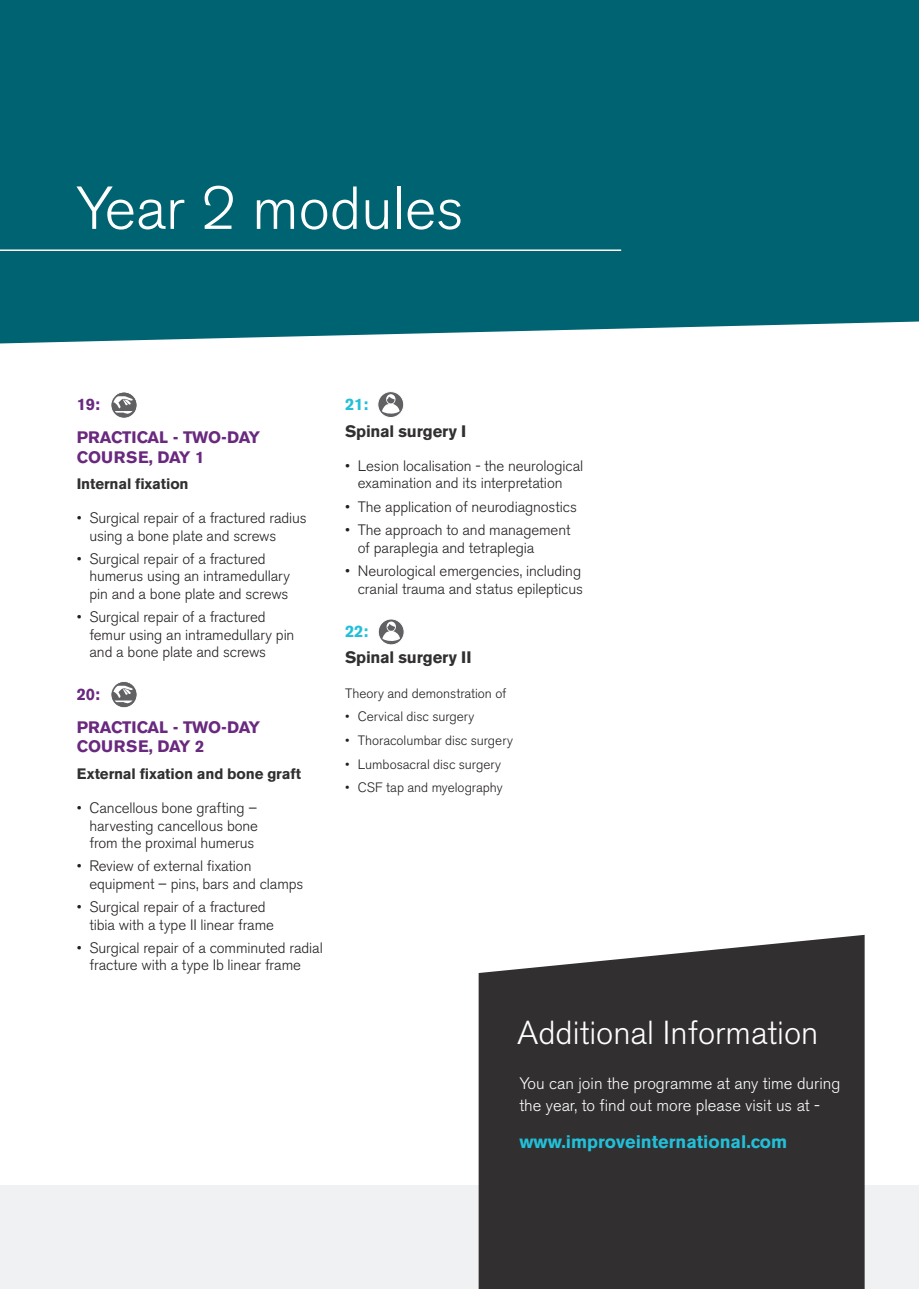
<style>
.page{position:relative;width:919px;height:1289px;background:#fff}
.page>*{position:absolute;margin:0;border:0;box-sizing:border-box;transform-origin:0 0}
.HEADING_2{font:300 60px "Akzidenz Grotesk BE";color:#fff}
.t1{font:300 33px "Akzidenz Grotesk BE";color:#fff}
.t2{font:700 18px "Akzidenz Grotesk BE";color:#23bfd8}
.t3{font:300 16.5px/22.5px "Akzidenz Grotesk BE";color:#fff}
.COURSE_MODULES_TITLE{font:700 16.5px/19.8px "Akzidenz Grotesk BE";color:#69297e}
.MODULE_SPECIFIC_TITL{font:700 16.5px "Akzidenz Grotesk BE";letter-spacing:-.01em;color:#312f30}
.COURSE_MODULES_TITLE-2{font:700 16.5px "Akzidenz Grotesk BE";color:#23bfd8}
.t4{font:300 15px/17.2px "Akzidenz Grotesk BE";letter-spacing:-.005em;color:#231f20}
.MODULE_SPECIFIC_TITL-2{font:700 15px "Akzidenz Grotesk BE";letter-spacing:-.01em;color:#312f30}
.BULLET_LIST_-_MODULE{font:300 13.5px "Akzidenz Grotesk BE";color:#231f20}
</style>
<div class="page">
<div style="left:0;top:1185px;width:918px;height:103px;background:#f0f1f2"></div>
<div style="left:0;top:0;width:918px;height:343px;background:#006372"></div>
<hr style="left:0;top:249px;width:621px;height:2px;background:#fff">
<div style="left:478px;top:935px;width:386px;height:353px;background:#312f30"></div>
<svg style="left:378px;top:391px;width:25px;height:26px"></svg>
<div style="left:377px;top:391px;width:27px;height:27px;border:1px solid #fff;border-radius:50%"></div>
<svg style="left:382px;top:394px;width:17px;height:21px"></svg>
<svg style="left:378px;top:619px;width:26px;height:26px"></svg>
<div style="left:378px;top:618px;width:26px;height:27px;border:1px solid #fff;border-radius:50%"></div>
<svg style="left:382px;top:621px;width:18px;height:21px"></svg>
<svg style="left:111px;top:392px;width:26px;height:26px"></svg>
<div style="left:111px;top:391px;width:26px;height:27px;border:1px solid #fff;border-radius:50%"></div>
<svg style="left:111px;top:396px;width:22px;height:20px"></svg>
<div style="left:111px;top:392px;width:25px;height:25px;border:2px solid #616164;border-radius:50%"></div>
<div style="left:111px;top:681px;width:26px;height:27px;border:1px solid #fff;border-radius:50%"></div>
<svg style="left:112px;top:685px;width:21px;height:20px"></svg>
<div style="left:111px;top:682px;width:25px;height:25px;border:2px solid #616164;border-radius:50%"></div>
<p class="HEADING_2" style="left:76px;top:174px;width:389px">Year 2 modules</p>
<p class="COURSE_MODULES_TITLE" style="left:77px;top:394px;width:25px">19:</p>
<p class="COURSE_MODULES_TITLE" style="left:77px;top:427px;width:185px">PRACTICAL - TWO-DAY<br>COURSE, DAY 1</p>
<p class="MODULE_SPECIFIC_TITL-2" style="left:77px;top:475px;width:113px">Internal fixation</p>
<p class="t4" style="left:89px;top:510px;width:219px;text-indent:-13px">• Surgical repair of a fractured radius using a bone plate and screws</p>
<p class="t4" style="left:89px;top:550px;width:202px;text-indent:-13px">• Surgical repair of a fractured humerus using an intramedullary pin and a bone plate and screws</p>
<p class="t4" style="left:89px;top:609px;width:206px;text-indent:-13px">• Surgical repair of a fractured femur using an intramedullary pin and a bone plate and screws</p>
<p class="COURSE_MODULES_TITLE" style="left:77px;top:684px;width:25px">20:</p>
<p class="COURSE_MODULES_TITLE" style="left:77px;top:717px;width:185px">PRACTICAL - TWO-DAY<br>COURSE, DAY 2</p>
<p class="MODULE_SPECIFIC_TITL-2" style="left:77px;top:765px;width:226px">External fixation and bone graft</p>
<p class="t4" style="left:89px;top:799px;width:170px;text-align:justify;text-indent:-13px">• Cancellous bone grafting – harvesting cancellous bone from the proximal humerus</p>
<p class="t4" style="left:89px;top:857px;width:215px;text-indent:-13px">• Review of external fixation equipment – pins, bars and clamps</p>
<p class="t4" style="left:89px;top:898px;width:186px;text-indent:-13px">• Surgical repair of a fractured tibia with a type II linear frame</p>
<p class="t4" style="left:77px;top:939px;width:248px;text-align:center">• Surgical repair of a comminuted radial fracture with a type Ib linear frame</p>
<p class="COURSE_MODULES_TITLE-2" style="left:345px;top:395px;width:25px">21:</p>
<p class="MODULE_SPECIFIC_TITL" style="left:345px;top:421px;width:123px">Spinal surgery I</p>
<p class="t4" style="left:345px;top:457px;width:240px;text-align:center">• Lesion localisation - the neurological examination and its interpretation</p>
<p class="t4" style="left:345px;top:498px;width:233px">• The application of neurodiagnostics</p>
<p class="t4" style="left:358px;top:522px;width:214px;text-indent:-13px">• The approach to and management of paraplegia and tetraplegia</p>
<p class="t4" style="left:345px;top:563px;width:239px;text-align:right">• Neurological emergencies, including cranial trauma and status epilepticus</p>
<p class="COURSE_MODULES_TITLE-2" style="left:345px;top:621px;width:25px">22:</p>
<p class="MODULE_SPECIFIC_TITL" style="left:345px;top:648px;width:128px">Spinal surgery II</p>
<p class="BULLET_LIST_-_MODULE" style="left:345px;top:685px;width:163px">Theory and demonstration of</p>
<p class="BULLET_LIST_-_MODULE" style="left:345px;top:709px;width:131px">• Cervical disc surgery</p>
<p class="BULLET_LIST_-_MODULE" style="left:345px;top:732px;width:169px">• Thoracolumbar disc surgery</p>
<p class="BULLET_LIST_-_MODULE" style="left:345px;top:756px;width:157px">• Lumbosacral disc surgery</p>
<p class="BULLET_LIST_-_MODULE" style="left:345px;top:780px;width:159px">• CSF tap and myelography</p>
<p class="t1" style="left:517px;top:1014px;width:303px">Additional Information</p>
<p class="t3" style="left:519px;top:1072px;width:322px">You can join the programme at any time during the year, to find out more please visit us at -</p>
<p class="t2" style="left:519px;top:1131px;width:269px">www.improveinternational.com</p>
</div>
